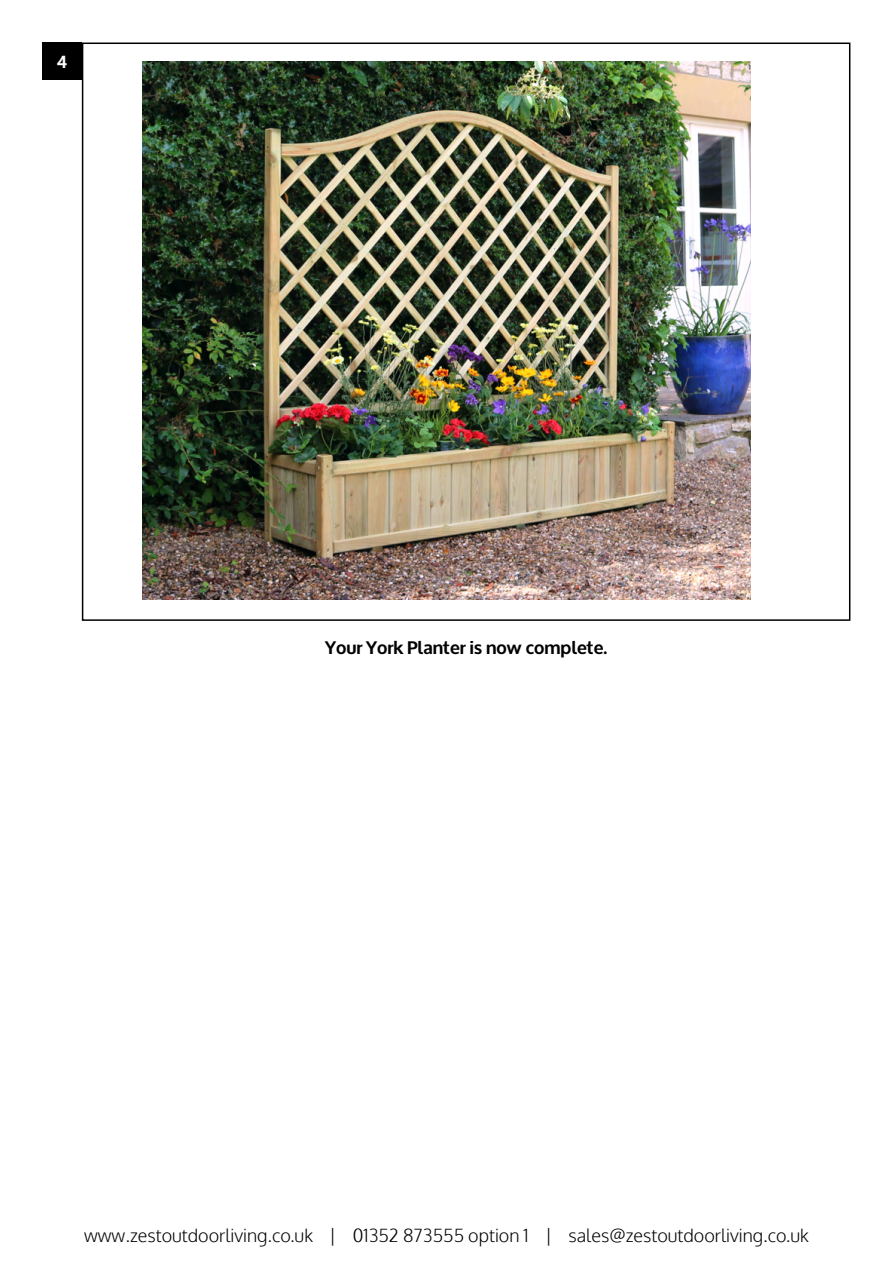
<style>
.page{position:relative;width:893px;height:1263px;background:#fff}
.page>*{position:absolute;margin:0;border:0;box-sizing:border-box;transform-origin:0 0}
.t1{font:300 18px "Oxygen";color:#000}
.t2{font:700 18px "Oxygen";color:#000}
.t3{font:700 18px "Prelo";color:#fff}
</style>
<div class="page">
<div style="left:43px;top:43px;width:39px;height:37px;background:#000"></div>
<img style="left:142px;top:61px;width:608px;height:538px">
<p class="t3" style="left:57px;top:51px;width:12px">4</p>
<p class="t2" style="left:325px;top:636px;width:284px">Your York Planter is now complete.</p>
<p class="t1" style="left:84px;top:1224px;width:726px">www.zestoutdoorliving.co.uk | 01352 873555 option 1 | sales@zestoutdoorliving.co.uk</p>
</div>
